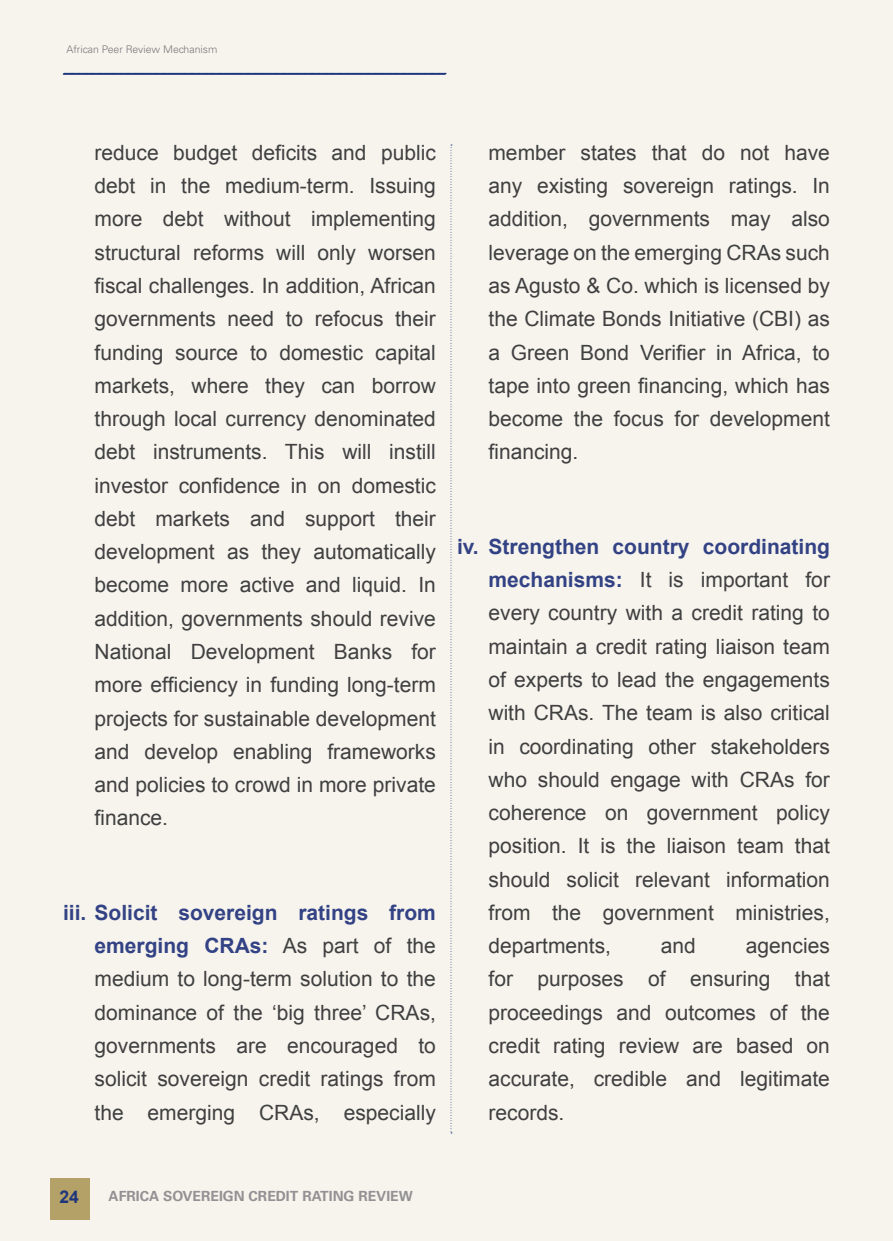
<style>
.page{position:relative;width:893px;height:1241px;background:#fff}
.page>*{position:absolute;margin:0;border:0;box-sizing:border-box;transform-origin:0 0}
.t1{font:21px/33.2px "Arial";color:#404041;text-align:justify}
.t2{font:700 17.5px "Arial";color:#1e357c}
.t3{font:700 14px "Univers";color:#939193}
.t4{font:300 10.5px "Univers";color:#797779}
.s1{font-weight:700;color:#334284}
</style>
<div class="page">
<div style="left:0;top:0;width:893px;height:1240px;background:#f6f4ed"></div>
<div style="left:50px;top:1178px;width:40px;height:41px;background:#b4a168"></div>
<svg style="left:62px;top:72px;width:385px;height:3px"></svg>
<svg style="left:451px;top:145px;width:1px;height:988px"></svg>
<p class="t4" style="left:66px;top:45px;width:153px">African Peer Review Mechanism</p>
<p class="t1" style="left:94px;top:136px;width:343px">reduce budget deficits and public debt in the medium-term. Issuing more debt without implementing structural reforms will only worsen fiscal challenges. In addition, African governments need to refocus their funding source to domestic capital markets, where they can borrow through local currency denominated debt instruments. This will instill investor confidence in on domestic debt markets and support their development as they automatically become more active and liquid. In addition, governments should revive National Development Banks for more efficiency in funding long-term projects for sustainable development and develop enabling frameworks and policies to crowd in more private finance.</p>
<p class="t1" style="left:94px;top:897px;width:343px;text-indent:-32px"><span class="s1">iii. Solicit sovereign ratings from emerging CRAs:</span> As part of the medium to long-term solution to the dominance of the ‘big three’ CRAs, governments are encouraged to solicit sovereign credit ratings from the emerging CRAs, especially</p>
<p class="t1" style="left:488px;top:137px;width:343px">member states that do not have any existing sovereign ratings. In addition, governments may also leverage on the emerging CRAs such as Agusto &amp; Co. which is licensed by the Climate Bonds Initiative (CBI) as a Green Bond Verifier in Africa, to tape into green financing, which has become the focus for development financing.</p>
<p class="t1" style="left:488px;top:531px;width:343px;text-indent:-31px"><span class="s1">iv. Strengthen country coordinating mechanisms:</span> It is important for every country with a credit rating to maintain a credit rating liaison team of experts to lead the engagements with CRAs. The team is also critical in coordinating other stakeholders who should engage with CRAs for coherence on government policy position. It is the liaison team that should solicit relevant information from the government ministries, departments,</p>
<p class="t1" style="left:488px;top:930px;width:343px;text-indent:257px">agencies for purposes of ensuring that proceedings and outcomes of the credit rating review are based on accurate, credible and legitimate records.</p>
<p class="t1" style="left:661px;top:930px;width:37px">and</p>
<p class="t2" style="left:60px;top:1190px;width:21px">24</p>
<p class="t3" style="left:109px;top:1190px;width:306px">AFRICA SOVEREIGN CREDIT RATING REVIEW</p>
</div>
